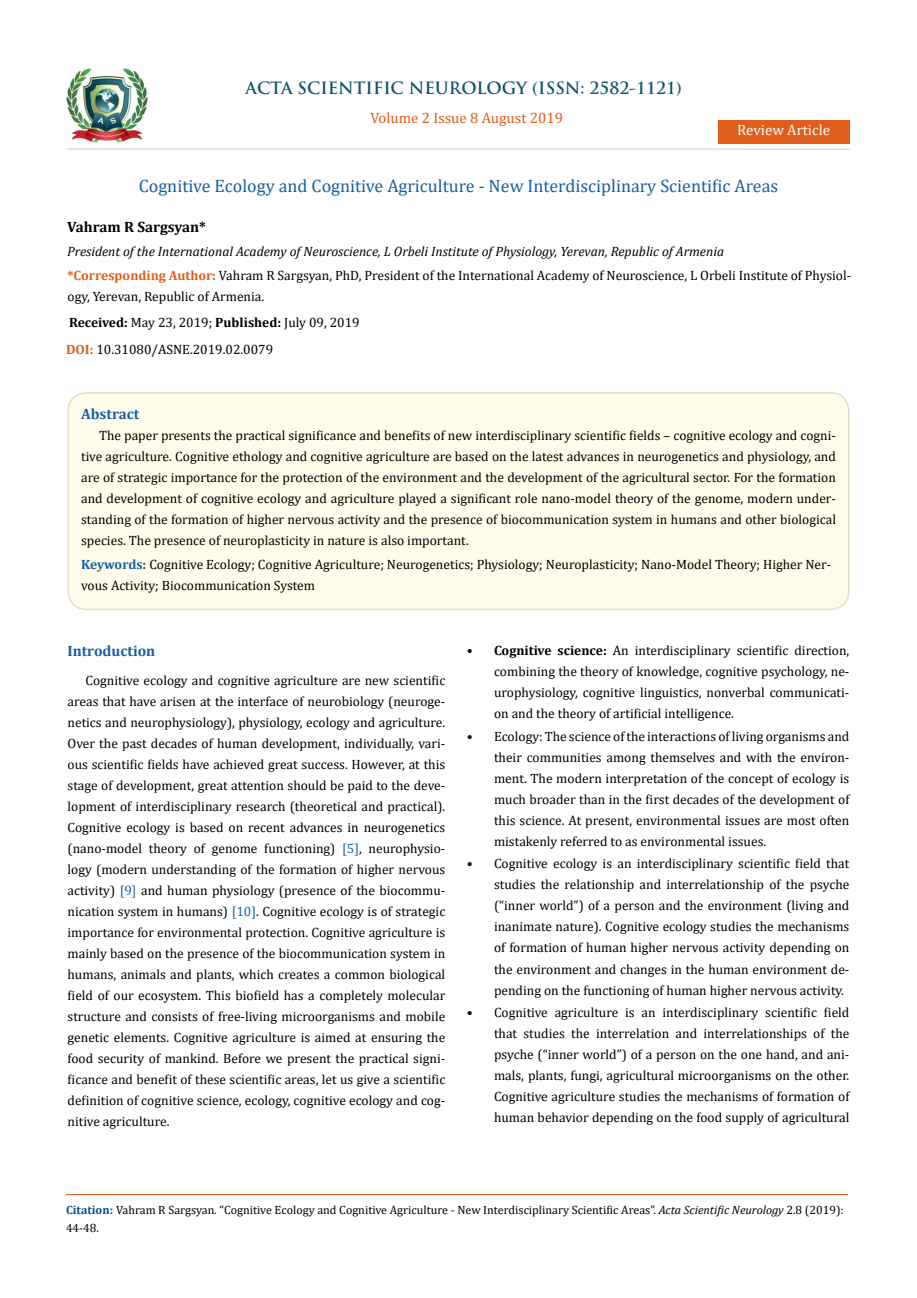
<style>
.page{position:relative;width:917px;height:1298px;background:#fff}
.page>*{position:absolute;margin:0;border:0;box-sizing:border-box;transform-origin:0 0}
.t1{font:18px "Cambria";color:#1560a6}
.t2{font:700 16.5px "Trajan Pro";color:#0e546a}
.t3{font:15px "Cambria";color:#e05d1a}
.t4{font:700 15px "Cambria";color:#1560a6}
.t5{font:700 15px "Cambria";color:#000}
.t6{font:15px "Cambria";color:#fff}
.t7{font:13.5px/21px "Cambria";color:#000;text-align:justify}
.t8{font:italic 13.5px/24.2px "Cambria";color:#000}
.t9{font:12px/18px "Cambria";color:#000}
.s1{font-weight:700;font-style:normal;color:#e05d1a}
.s2{font-style:normal}
.s3{font-weight:700}
.s4{font-weight:700;color:#e05d1a}
.s5{font-weight:700;color:#1560a6}
.s6{font-weight:700;color:#0e546a}
.s7{color:#1560a6}
.s8{font-weight:700;color:#035089}
.s9{font-style:italic}
</style>
<div class="page">
<img style="left:67px;top:68px;width:80px;height:74px">
<div style="left:717px;top:120px;width:132px;height:23px;background:#e05d1a"></div>
<div style="left:68px;top:393px;width:780px;height:216px;background:#fffde9;border-radius:18px"></div>
<div style="left:68px;top:392px;width:781px;height:218px;border:2px solid #e0dfcd;border-radius:18px"></div>
<hr style="left:66px;top:1194px;width:781px;height:1px;background:#e05d1a">
<hr style="left:67px;top:148px;width:782px;height:2px;background:#e0dfcd">
<p class="t2" style="left:246px;top:77px;width:437px">ACTA SCIENTIFIC NEUROLOGY (ISSN: 2582-1121)</p>
<p class="t3" style="left:370px;top:109px;width:194px">Volume 2 Issue 8 August 2019</p>
<p class="t6" style="left:737px;top:121px;width:94px">Review Article</p>
<h1 class="t1" style="left:139px;top:175px;width:641px">Cognitive Ecology and Cognitive Agriculture - New Interdisciplinary Scientific Areas</h1>
<p class="t5" style="left:67px;top:216px;width:140px">Vahram R Sargsyan*</p>
<p class="t8" style="left:67px;top:239px;width:785px">President of the International Academy of Neuroscience, L Orbeli Institute of Physiology, Yerevan, Republic of Armenia<br><span class="s1">*Corresponding Author:</span> <span class="s2">Vahram R Sargsyan, PhD, President of the International Academy of Neuroscience, L Orbeli Institute of Physiol-</span></p>
<p class="t7" style="left:67px;top:286px;width:198px">ogy, Yerevan, Republic of Armenia.</p>
<p class="t7" style="left:69px;top:312px;width:292px"><span class="s3">Received:</span> May 23, 2019; <span class="s3">Published:</span> July 09, 2019</p>
<p class="t7" style="left:66px;top:339px;width:209px"><span class="s4">DOI:</span> 10.31080/ASNE.2019.02.0079</p>
<p class="t4" style="left:81px;top:403px;width:60px">Abstract</p>
<p class="t7" style="left:81px;top:425px;width:756px;text-indent:18px">The paper presents the practical significance and benefits of new interdisciplinary scientific fields – cognitive ecology and cogni&shy;tive agriculture. Cognitive ethology and cognitive agriculture are based on the latest advances in neurogenetics and physiology, and are of strategic importance for the protection of the environment and the development of the agricultural sector. For the formation and development of cognitive ecology and agriculture played a significant role nano-model theory of the genome, modern under&shy;standing of the formation of higher nervous activity and the presence of biocommunication system in humans and other biological species. The presence of neuroplasticity in nature is also important.</p>
<p class="t7" style="left:81px;top:554px;width:751px"><span class="s5">Keywords</span><span class="s6">:</span> Cognitive Ecology; Cognitive Agriculture; Neurogenetics; Physiology; Neuroplasticity; Nano-Model Theory; Higher Ner&shy;vous Activity; Biocommunication System</p>
<p class="t4" style="left:68px;top:641px;width:89px">Introduction</p>
<p class="t7" style="left:494px;top:640px;width:357px;text-indent:-27px"><span class="s3">• Cognitive science:</span> An interdisciplinary scientific direction, combining the theory of knowledge, cognitive psychology, ne&shy;urophysiology, cognitive linguistics, nonverbal communicati&shy;on and the theory of artificial intelligence.</p>
<p class="t7" style="left:494px;top:725px;width:357px;text-indent:-27px">• Ecology: The science of the interactions of living organisms and their communities among themselves and with the environ&shy;ment. The modern interpretation of the concept of ecology is much broader than in the first decades of the development of this science. At present, environmental issues are most often mistakenly referred to as environmental issues.</p>
<p class="t7" style="left:494px;top:853px;width:357px;text-indent:-27px">• Cognitive ecology is an interdisciplinary scientific field that studies the relationship and interrelationship of the psyche (“inner world”) of a person and the environment (living and inanimate nature). Cognitive ecology studies the mechanisms of formation of human higher nervous activity depending on the environment and changes in the human environment de&shy;pending on the functioning of human higher nervous activity.</p>
<p class="t7" style="left:494px;top:1001px;width:357px;text-indent:-27px">• Cognitive agriculture is an interdisciplinary scientific field that studies the interrelation and interrelationships of the psyche (“inner world”) of a person on the one hand, and ani&shy;mals, plants, fungi, agricultural microorganisms on the other.<br>Cognitive agriculture studies the mechanisms of formation of human behavior depending on the food supply of agricultural</p>
<p class="t7" style="left:68px;top:669px;width:379px;text-indent:18px">Cognitive ecology and cognitive agriculture are new scientific areas that have arisen at the interface of neurobiology (neuroge&shy;netics and neurophysiology), physiology, ecology and agriculture.<br>Over the past decades of human development, individually, vari&shy;ous scientific fields have achieved great success. However, at this stage of development, great attention should be paid to the deve&shy;lopment of interdisciplinary research (theoretical and practical).<br>Cognitive ecology is based on recent advances in neurogenetics (nano-model theory of genome functioning) <span class="s7">[5]</span>, neurophysio&shy;logy (modern understanding of the formation of higher nervous activity) <span class="s7">[9]</span> and human physiology (presence of the biocommu&shy;nication system in humans) <span class="s7">[10]</span>. Cognitive ecology is of strategic importance for environmental protection. Cognitive agriculture is mainly based on the presence of the biocommunication system in humans, animals and plants, which creates a common biological field of our ecosystem. This biofield has a completely molecular structure and consists of free-living microorganisms and mobile genetic elements. Cognitive agriculture is aimed at ensuring the food security of mankind. Before we present the practical signi&shy;ficance and benefit of these scientific areas, let us give a scientific definition of cognitive science, ecology, cognitive ecology and cog&shy;nitive agriculture.</p>
<p class="t9" style="left:66px;top:1200px;width:779px"><span class="s8">Citation:</span> Vahram R Sargsyan<span class="s9">.</span> “Cognitive Ecology and Cognitive Agriculture - New Interdisciplinary Scientific Areas”. <span class="s9">Acta Scientific Neurology</span> 2.8 (2019):<br>44-48.</p>
</div>
